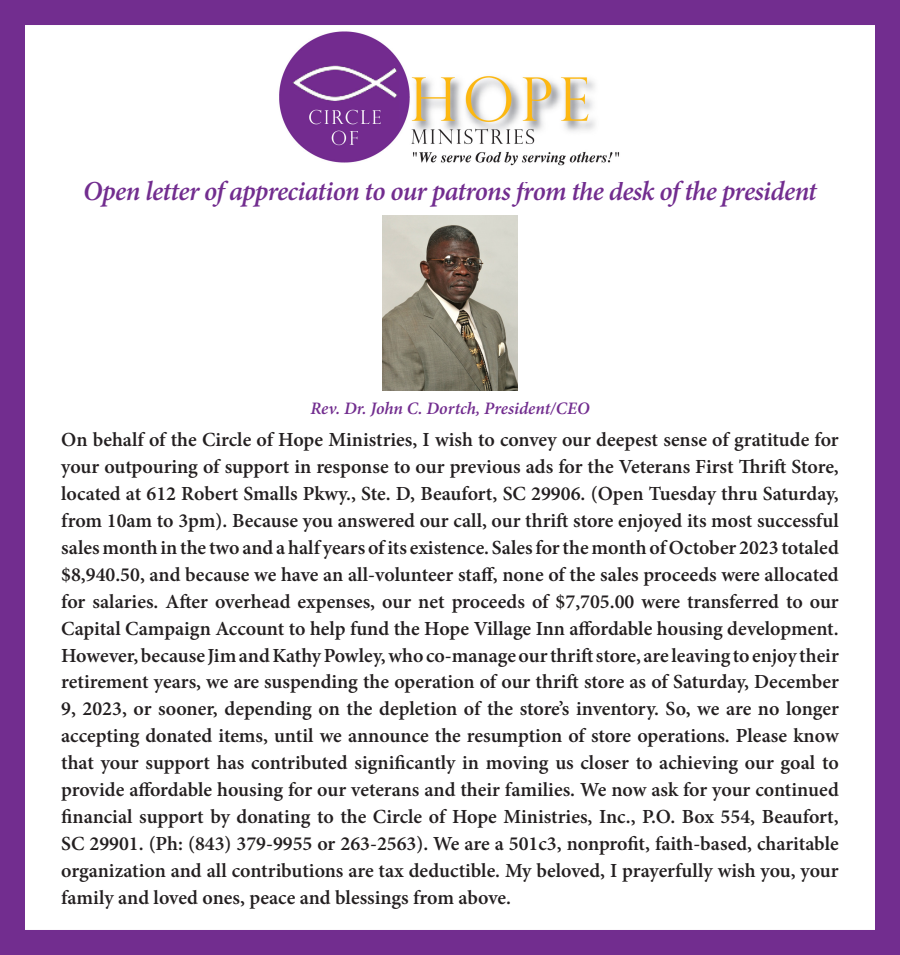
<style>
.page{position:relative;width:900px;height:955px;background:#fff}
.page>*{position:absolute;margin:0;border:0;box-sizing:border-box;transform-origin:0 0}
.t1{font:italic 600 27.5px "Minion Pro";letter-spacing:-.025em;color:#722d8f}
.t2{font:600 20px/26.9px "Minion Pro";color:#231f20;text-align:justify}
.t3{font:italic 600 17.5px "Minion Pro";color:#722d8f}
</style>
<div class="page">
<div style="left:0;top:0;width:900px;height:954px;border:25px solid #722d8f"></div>
<img style="left:382px;top:215px;width:136px;height:175px">
<img style="left:279px;top:31px;width:341px;height:135px">
<h1 class="t1" style="left:83px;top:172px;width:735px">Open letter of appreciation to our patrons from the desk of the president</h1>
<p class="t3" style="left:310px;top:396px;width:281px">Rev. Dr. John C. Dortch, President/CEO</p>
<p class="t2" style="left:61px;top:426px;width:779px">On behalf of the Circle of Hope Ministries, I wish to convey our deepest sense of gratitude for your outpouring of support in response to our previous ads for the Veterans First Thrift Store, located at 612 Robert Smalls Pkwy., Ste. D, Beaufort, SC 29906. (Open Tuesday thru Saturday, from 10am to 3pm). Because you answered our call, our thrift store enjoyed its most successful sales month in the two and a half years of its existence. Sales for the month of October 2023 totaled $8,940.50, and because we have an all-volunteer staff, none of the sales proceeds were allocated for salaries. After overhead expenses, our net proceeds of $7,705.00 were transferred to our Capital Campaign Account to help fund the Hope Village Inn affordable housing development.<br>However, because Jim and Kathy Powley, who co-manage our thrift store, are leaving to enjoy their retirement years, we are suspending the operation of our thrift store as of Saturday, December 9, 2023, or sooner, depending on the depletion of the store’s inventory. So, we are no longer accepting donated items, until we announce the resumption of store operations. Please know that your support has contributed significantly in moving us closer to achieving our goal to provide affordable housing for our veterans and their families. We now ask for your continued financial support by donating to the Circle of Hope Ministries, Inc., P.O. Box 554, Beaufort, SC 29901. (Ph: (843) 379-9955 or 263-2563). We are a 501c3, nonprofit, faith-based, charitable organization and all contributions are tax deductible. My beloved, I prayerfully wish you, your family and loved ones, peace and blessings from above.</p>
</div>
